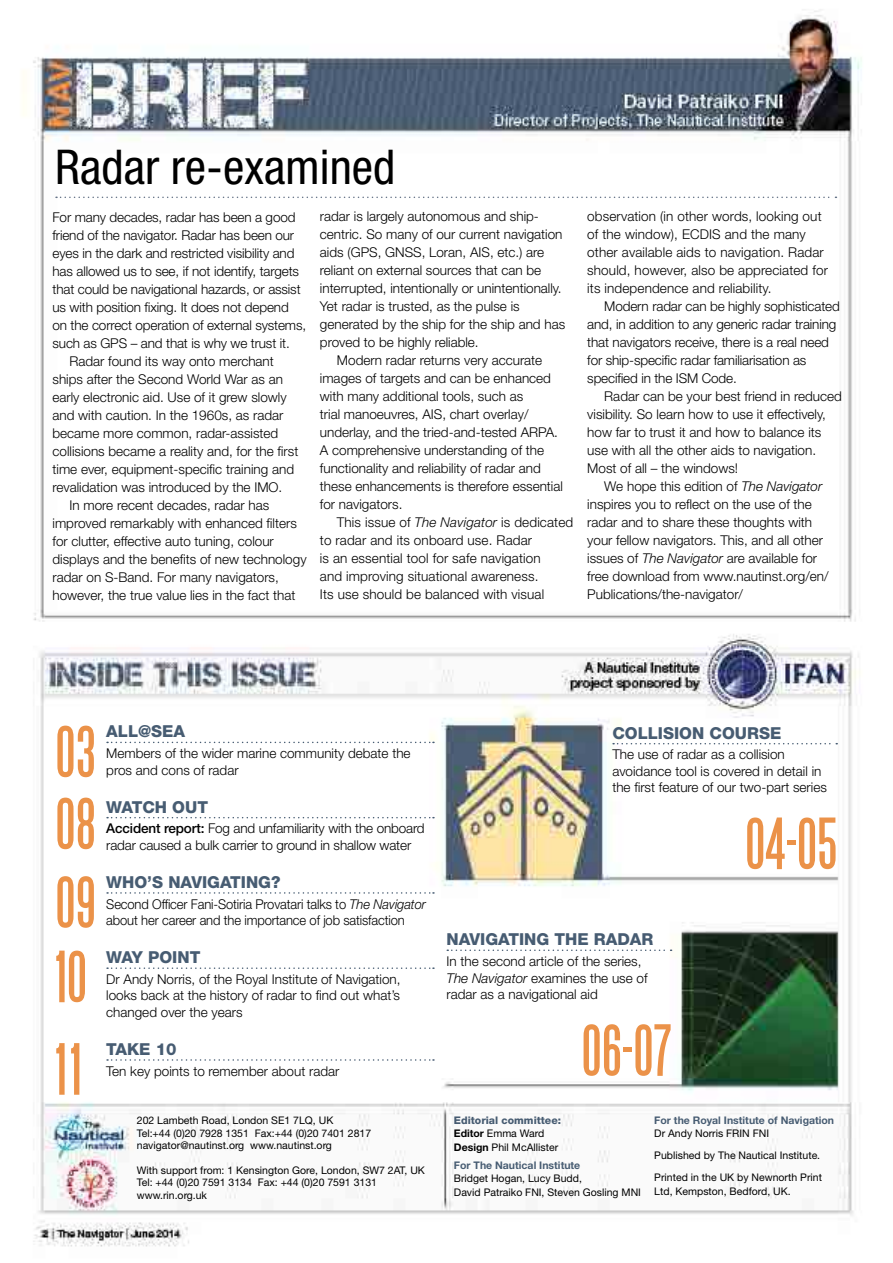
<style>
.page{position:relative;width:893px;height:1263px;background:#fff}
.page>*{position:absolute;margin:0;border:0;box-sizing:border-box;transform-origin:0 0}
.t1{font:64.5px/72px "Steelfish";color:#eb9249;scale:1.04 1}
.t2{font:condensed 48px "Helvetica Neue LT Std";color:#000}
.t3{font:800 16.5px "Helvetica Neue LT Std";color:#475c72}
.t4{font:300 13.5px/18px "Helvetica Neue LT Std";color:#000}
.t5{font:300 13.5px/16.5px "Helvetica Neue LT Std";color:#000;scale:.96 1}
.t6{font:10.5px/12.8px "Helvetica Neue LT Std";color:#000}
.t7{font:700 10.5px "Helvetica Neue LT Std";color:#475c72}
.s1{font-style:italic}
.s2{font-weight:500}
.s3{font-weight:800;color:#475c72}
.s4{font-weight:700}
</style>
<div class="page">
<img style="left:23px;top:9px;width:839px;height:1238px">
<svg style="left:56px;top:197px;width:780px;height:1px"></svg>
<svg style="left:107px;top:742px;width:327px;height:1px"></svg>
<svg style="left:107px;top:817px;width:327px;height:1px"></svg>
<svg style="left:107px;top:892px;width:327px;height:2px"></svg>
<svg style="left:107px;top:967px;width:327px;height:2px"></svg>
<svg style="left:107px;top:1059px;width:327px;height:2px"></svg>
<svg style="left:613px;top:743px;width:224px;height:1px"></svg>
<svg style="left:447px;top:949px;width:225px;height:2px"></svg>
<h2 class="t2" style="left:55px;top:139px;width:342px">Radar re-examined</h2>
<p class="t4" style="left:53px;top:207px;width:244px">For many decades, radar has been a good</p>
<p class="t4" style="left:53px;top:225px;width:243px">friend of the navigator. Radar has been our</p>
<p class="t4" style="left:53px;top:243px;width:243px">eyes in the dark and restricted visibility and</p>
<p class="t4" style="left:53px;top:261px;width:248px">has allowed us to see, if not identify, targets</p>
<p class="t4" style="left:53px;top:279px;width:250px">that could be navigational hazards, or assist</p>
<p class="t4" style="left:53px;top:297px;width:238px">us with position fixing. It does not depend</p>
<p class="t4" style="left:53px;top:315px;width:255px">on the correct operation of external systems,</p>
<p class="t4" style="left:53px;top:333px;width:239px">such as GPS – and that is why we trust it.</p>
<p class="t4" style="left:70px;top:351px;width:206px">Radar found its way onto merchant</p>
<p class="t4" style="left:53px;top:369px;width:232px">ships after the Second World War as an</p>
<p class="t4" style="left:53px;top:387px;width:236px">early electronic aid. Use of it grew slowly</p>
<p class="t4" style="left:53px;top:405px;width:232px">and with caution. In the 1960s, as radar</p>
<p class="t4" style="left:53px;top:423px;width:227px">became more common, radar-assisted</p>
<p class="t4" style="left:53px;top:441px;width:247px">collisions became a reality and, for the first</p>
<p class="t4" style="left:53px;top:459px;width:243px">time ever, equipment-specific training and</p>
<p class="t4" style="left:53px;top:477px;width:231px">revalidation was introduced by the IMO.</p>
<p class="t4" style="left:70px;top:495px;width:201px">In more recent decades, radar has</p>
<p class="t4" style="left:53px;top:513px;width:246px">improved remarkably with enhanced filters</p>
<p class="t4" style="left:53px;top:531px;width:223px">for clutter, effective auto tuning, colour</p>
<p class="t4" style="left:53px;top:549px;width:256px">displays and the benefits of new technology</p>
<p class="t4" style="left:53px;top:567px;width:228px">radar on S-Band. For many navigators,</p>
<p class="t4" style="left:53px;top:585px;width:244px">however, the true value lies in the fact that</p>
<p class="t4" style="left:320px;top:207px;width:221px">radar is largely autonomous and ship-</p>
<p class="t4" style="left:320px;top:225px;width:244px">centric. So many of our current navigation</p>
<p class="t4" style="left:320px;top:243px;width:226px">aids (GPS, GNSS, Loran, AIS, etc.) are</p>
<p class="t4" style="left:320px;top:261px;width:223px">reliant on external sources that can be</p>
<p class="t4" style="left:320px;top:279px;width:243px">interrupted, intentionally or unintentionally.</p>
<p class="t4" style="left:320px;top:297px;width:201px">Yet radar is trusted, as the pulse is</p>
<p class="t4" style="left:320px;top:315px;width:247px">generated by the ship for the ship and has</p>
<p class="t4" style="left:320px;top:333px;width:160px">proved to be highly reliable.</p>
<p class="t4" style="left:337px;top:351px;width:207px">Modern radar returns very accurate</p>
<p class="t4" style="left:320px;top:369px;width:233px">images of targets and can be enhanced</p>
<p class="t4" style="left:320px;top:387px;width:205px">with many additional tools, such as</p>
<p class="t4" style="left:320px;top:405px;width:210px">trial manoeuvres, AIS, chart overlay/</p>
<p class="t4" style="left:320px;top:423px;width:240px">underlay, and the tried-and-tested ARPA.</p>
<p class="t4" style="left:320px;top:441px;width:226px">A comprehensive understanding of the</p>
<p class="t4" style="left:320px;top:459px;width:223px">functionality and reliability of radar and</p>
<p class="t4" style="left:320px;top:477px;width:245px">these enhancements is therefore essential</p>
<p class="t4" style="left:320px;top:495px;width:84px">for navigators.</p>
<p class="t4" style="left:337px;top:513px;width:238px">This issue of <span class="s1">The Navigator</span> is dedicated</p>
<p class="t4" style="left:320px;top:531px;width:214px">to radar and its onboard use. Radar</p>
<p class="t4" style="left:320px;top:549px;width:222px">is an essential tool for safe navigation</p>
<p class="t4" style="left:320px;top:567px;width:220px">and improving situational awareness.</p>
<p class="t4" style="left:320px;top:585px;width:226px">Its use should be balanced with visual</p>
<p class="t4" style="left:587px;top:207px;width:242px">observation (in other words, looking out of the window), ECDIS and the many other available aids to navigation. Radar should, however, also be appreciated for its independence and reliability.</p>
<p class="t4" style="left:587px;top:297px;width:254px;text-indent:17px">Modern radar can be highly sophisticated and, in addition to any generic radar training that navigators receive, there is a real need for ship-specific radar familiarisation as specified in the ISM Code.</p>
<p class="t4" style="left:587px;top:387px;width:256px;text-indent:17px">Radar can be your best friend in reduced visibility. So learn how to use it effectively, how far to trust it and how to balance its use with all the other aids to navigation.<br>Most of all – the windows!</p>
<p class="t4" style="left:587px;top:477px;width:243px;text-indent:17px">We hope this edition of <span class="s1">The Navigator </span>inspires you to reflect on the use of the radar and to share these thoughts with your fellow navigators. This, and all other issues of <span class="s1">The Navigator</span> are available for free download from www.nautinst.org/en/ Publications/the-navigator/</p>
<h1 class="t1" style="left:55px;top:717px;width:41px">03<br>08</h1>
<h1 class="t1" style="left:55px;top:866px;width:41px;line-height:74.4px">09<br>10</h1>
<h1 class="t1" style="left:55px;top:1034px;width:27px">11</h1>
<p class="t3" style="left:106px;top:722px;width:80px">ALL@SEA</p>
<p class="t4" style="left:106px;top:745px;width:306px;line-height:16.5px">Members of the wider marine community debate the pros and cons of radar</p>
<p class="t3" style="left:106px;top:797px;width:103px">WATCH OUT</p>
<p class="t4" style="left:106px;top:820px;width:320px;line-height:16.5px"><span class="s2">Accident report:</span> Fog and unfamiliarity with the onboard radar caused a bulk carrier to ground in shallow water</p>
<p class="t3" style="left:106px;top:872px;width:176px">WHO’S NAVIGATING?</p>
<p class="t5" style="left:106px;top:895px;width:334px">Second Officer Fani-Sotiria Provatari talks to <span class="s1">The Navigator </span>about her career and the importance of job satisfaction</p>
<p class="t3" style="left:106px;top:947px;width:96px">WAY POINT</p>
<p class="t4" style="left:106px;top:971px;width:296px;line-height:16.5px;text-align:justify">Dr Andy Norris, of the Royal Institute of Navigation, looks back at the history of radar to find out what’s changed over the years</p>
<p class="t3" style="left:106px;top:1039px;width:72px">TAKE 10</p>
<p class="t4" style="left:106px;top:1062px;width:235px">Ten key points to remember about radar</p>
<p class="t6" style="left:137px;top:1113px;width:236px">202 Lambeth Road, London SE1 7LQ, UK<br>Tel:+44 (0)20 7928 1351 Fax:+44 (0)20 7401 2817 navigator@nautinst.org www.nautinst.org</p>
<p class="t6" style="left:137px;top:1163px;width:290px">With support from: 1 Kensington Gore, London, SW7 2AT, UK<br>Tel: +44 (0)20 7591 3134 Fax: +44 (0)20 7591 3131 www.rin.org.uk</p>
<p class="t3" style="left:612px;top:723px;width:170px">COLLISION COURSE</p>
<p class="t4" style="left:612px;top:746px;width:216px;line-height:16.5px">The use of radar as a collision avoidance tool is covered in detail in the first feature of our two-part series</p>
<h1 class="t1" style="left:745px;top:808px;width:91px">04-05</h1>
<p class="t3" style="left:446px;top:929px;width:208px">NAVIGATING THE RADAR</p>
<p class="t4" style="left:446px;top:953px;width:203px;line-height:16.5px">In the second article of the series,<br><span class="s1">The Navigator</span> examines the use of radar as a navigational aid</p>
<h1 class="t1" style="left:581px;top:1015px;width:88px">06-07</h1>
<p class="t6" style="left:454px;top:1113px;width:109px;line-height:13.5px"><span class="s3">Editorial committee:<br></span><span class="s4">Editor</span> Emma Ward<br><span class="s4">Design</span> Phil McAllister</p>
<p class="t7" style="left:454px;top:1158px;width:128px">For The Nautical Institute</p>
<p class="t6" style="left:454px;top:1171px;width:189px;line-height:13.5px">Bridget Hogan, Lucy Budd,<br>David Patraiko FNI, Steven Gosling MNI</p>
<p class="t7" style="left:654px;top:1114px;width:181px">For the Royal Institute of Navigation</p>
<p class="t6" style="left:654px;top:1122px;width:169px;line-height:22px">Dr Andy Norris FRIN FNI<br>Published by The Nautical Institute.<br>Printed in the UK by Newnorth Print</p>
<p class="t6" style="left:654px;top:1185px;width:138px">Ltd, Kempston, Bedford, UK.</p>
</div>
